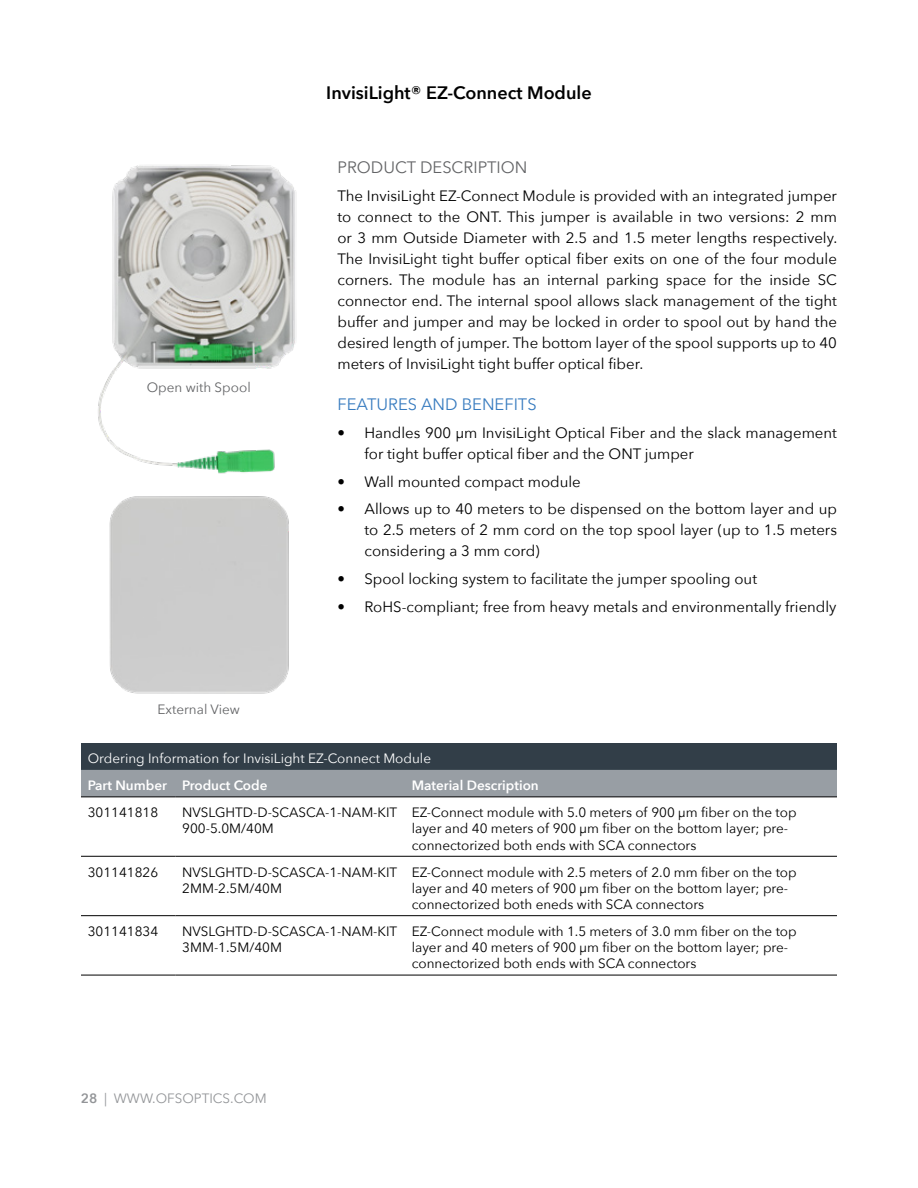
<style>
.page{position:relative;width:918px;height:1188px;background:#fff}
.page>*{position:absolute;margin:0;border:0;box-sizing:border-box;transform-origin:0 0}
.t1{font:600 18px "Avenir Next";color:#000}
.t2{font:16.5px "Avenir Next";color:#377bbf}
.t3{font:16.5px "Avenir Next";color:#636466}
.t4{font:15px/21px "Avenir Next";color:#000;text-align:justify}
.t5{font:13.5px/16.2px "Avenir Next";color:#000}
.t6{font:13.5px "Avenir Next";color:#fff}
.t7{font:600 13.5px "Avenir Next";color:#fff}
.t8{font:13.5px "Avenir Next";color:#636466}
.t9{font:13.5px "Avenir Next";color:#939598}
.s1{font-weight:600}
</style>
<div class="page">
<div style="left:81px;top:743px;width:756px;height:27px;background:#323e48"></div>
<div style="left:81px;top:770px;width:756px;height:26px;background:#989ea4"></div>
<hr style="left:81px;top:796px;width:95px;height:1px;background:#000">
<hr style="left:176px;top:796px;width:229px;height:1px;background:#000">
<hr style="left:405px;top:796px;width:432px;height:1px;background:#000">
<hr style="left:81px;top:856px;width:95px;height:1px;background:#000">
<hr style="left:176px;top:856px;width:229px;height:1px;background:#000">
<hr style="left:405px;top:856px;width:432px;height:1px;background:#000">
<hr style="left:81px;top:915px;width:95px;height:1px;background:#000">
<hr style="left:176px;top:915px;width:229px;height:1px;background:#000">
<hr style="left:405px;top:915px;width:432px;height:1px;background:#000">
<hr style="left:81px;top:975px;width:95px;height:1px;background:#000">
<hr style="left:176px;top:975px;width:229px;height:1px;background:#000">
<hr style="left:405px;top:975px;width:432px;height:1px;background:#000">
<img style="left:98px;top:164px;width:198px;height:310px">
<div style="left:109px;top:496px;width:180px;height:198px;background:#ccc"></div>
<p class="t8" style="left:147px;top:375px;width:106px">Open with Spool</p>
<p class="t8" style="left:158px;top:698px;width:84px">External View</p>
<p class="t1" style="left:326px;top:77px;width:267px">InvisiLight® EZ-Connect Module</p>
<p class="t3" style="left:338px;top:153px;width:192px">PRODUCT DESCRIPTION</p>
<p class="t4" style="left:338px;top:184px;width:501px">The InvisiLight EZ-Connect Module is provided with an integrated jumper to connect to the ONT. This jumper is available in two versions: 2 mm or 3 mm Outside Diameter with 2.5 and 1.5 meter lengths respectively.<br>The InvisiLight tight buffer optical fiber exits on one of the four module corners. The module has an internal parking space for the inside SC connector end. The internal spool allows slack management of the tight buffer and jumper and may be locked in order to spool out by hand the desired length of jumper. The bottom layer of the spool supports up to 40 meters of InvisiLight tight buffer optical fiber.</p>
<p class="t2" style="left:338px;top:390px;width:201px">FEATURES AND BENEFITS</p>
<p class="t4" style="left:364px;top:421px;width:474px;text-indent:-27px">• Handles 900 µm InvisiLight Optical Fiber and the slack management for tight buffer optical fiber and the ONT jumper</p>
<p class="t4" style="left:338px;top:470px;width:245px">• Wall mounted compact module</p>
<p class="t4" style="left:364px;top:498px;width:474px;text-indent:-27px">• Allows up to 40 meters to be dispensed on the bottom layer and up to 2.5 meters of 2 mm cord on the top spool layer (up to 1.5 meters considering a 3 mm cord)</p>
<p class="t4" style="left:338px;top:568px;width:421px">• Spool locking system to facilitate the jumper spooling out</p>
<p class="t4" style="left:338px;top:595px;width:501px">• RoHS-compliant; free from heavy metals and environmentally friendly</p>
<p class="t6" style="left:88px;top:747px;width:345px">Ordering Information for InvisiLight EZ-Connect Module</p>
<p class="t7" style="left:88px;top:774px;width:181px">Part Number Product Code</p>
<p class="t7" style="left:412px;top:774px;width:129px">Material Description</p>
<p class="t5" style="left:88px;top:804px;width:72px">301141818</p>
<p class="t5" style="left:182px;top:804px;width:217px">NVSLGHTD-D-SCASCA-1-NAM-KIT<br>900-5.0M/40M</p>
<p class="t5" style="left:412px;top:804px;width:386px">EZ-Connect module with 5.0 meters of 900 µm fiber on the top layer and 40 meters of 900 µm fiber on the bottom layer; pre&shy;connectorized both ends with SCA connectors</p>
<p class="t5" style="left:88px;top:863px;width:72px">301141826</p>
<p class="t5" style="left:182px;top:863px;width:217px">NVSLGHTD-D-SCASCA-1-NAM-KIT<br>2MM-2.5M/40M</p>
<p class="t5" style="left:412px;top:863px;width:387px">EZ-Connect module with 2.5 meters of 2.0 mm fiber on the top layer and 40 meters of 900 µm fiber on the bottom layer; pre&shy;connectorized both eneds with SCA connectors</p>
<p class="t5" style="left:88px;top:923px;width:72px">301141834</p>
<p class="t5" style="left:182px;top:923px;width:217px">NVSLGHTD-D-SCASCA-1-NAM-KIT<br>3MM-1.5M/40M</p>
<p class="t5" style="left:412px;top:923px;width:387px">EZ-Connect module with 1.5 meters of 3.0 mm fiber on the top layer and 40 meters of 900 µm fiber on the bottom layer; pre&shy;connectorized both ends with SCA connectors</p>
<p class="t9" style="left:81px;top:1087px;width:187px"><span class="s1">28</span> | WWW.OFSOPTICS.COM</p>
</div>
